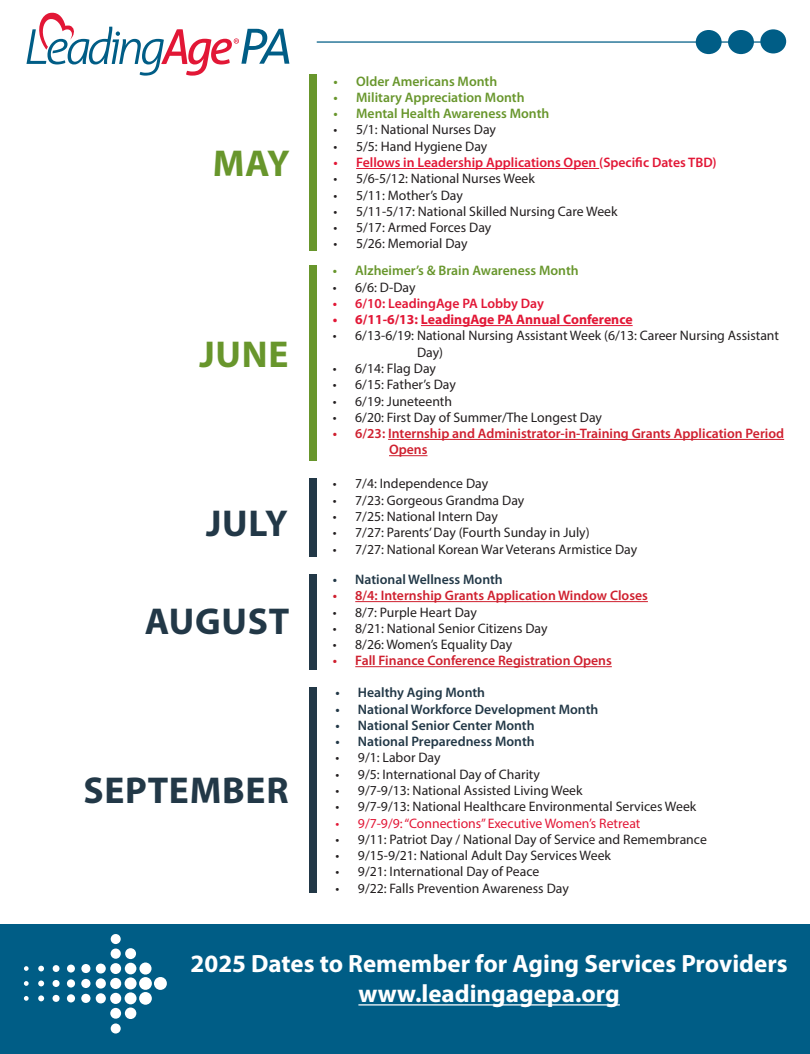
<style>
.page{position:relative;width:810px;height:1054px;background:#fff}
.page>*{position:absolute;margin:0;border:0;box-sizing:border-box;transform-origin:0 0}
.t1{font:700 37.5px "Myriad Pro";letter-spacing:.02em;color:#223847}
.t2{font:700 37.5px "Myriad Pro";letter-spacing:.02em;color:#68962c}
.t3{font:700 25px/30px "Myriad Pro";color:#fff;text-align:center}
.t4{font:13.75px "Myriad Pro";color:#231f20}
.t5{font:600 13.75px "Myriad Pro";color:#cf202f}
.t6{font:600 13.75px "Myriad Pro";color:#223847}
.t7{font:600 13.75px "Myriad Pro";color:#68962c}
.t8{font:600 13.75px "Myriad Pro";color:#e21736}
.t9{font:13.75px "Myriad Pro";color:#e21736}
.t10{font:700 13.75px "Myriad Pro";color:#e21736}
</style>
<div class="page">
<svg style="left:26px;top:13px;width:263px;height:63px"></svg>
<hr style="left:317px;top:41px;width:465px;height:2px;background:#005d86">
<div style="left:760px;top:29px;width:26px;height:24px;background:#005d86;border-radius:50%"></div>
<div style="left:728px;top:30px;width:26px;height:24px;background:#005d86;border-radius:50%"></div>
<div style="left:696px;top:30px;width:26px;height:24px;background:#005d86;border-radius:50%"></div>
<div style="left:0;top:923px;width:810px;height:130px;background:#005d86"></div>
<hr style="left:358px;top:1003px;width:262px;height:2px;background:#fff">
<div style="left:154px;top:976px;width:13px;height:13px;background:#fff;border-radius:50%"></div>
<div style="left:139px;top:976px;width:13px;height:13px;background:#fff;border-radius:50%"></div>
<div style="left:139px;top:991px;width:13px;height:13px;background:#fff;border-radius:50%"></div>
<div style="left:139px;top:962px;width:13px;height:12px;background:#fff;border-radius:50%"></div>
<div style="left:125px;top:977px;width:12px;height:12px;background:#fff;border-radius:50%"></div>
<svg style="left:125px;top:991px;width:12px;height:12px"></svg>
<div style="left:125px;top:962px;width:11px;height:11px;background:#fff;border-radius:50%"></div>
<svg style="left:125px;top:1006px;width:11px;height:12px"></svg>
<div style="left:110px;top:992px;width:11px;height:11px;background:#fff;border-radius:50%"></div>
<div style="left:110px;top:977px;width:11px;height:11px;background:#fff;border-radius:50%"></div>
<svg style="left:125px;top:947px;width:11px;height:11px"></svg>
<div style="left:110px;top:962px;width:11px;height:11px;background:#fff;border-radius:50%"></div>
<div style="left:110px;top:1007px;width:11px;height:11px;background:#fff;border-radius:50%"></div>
<div style="left:96px;top:977px;width:10px;height:11px;background:#fff;border-radius:50%"></div>
<div style="left:111px;top:948px;width:10px;height:10px;background:#fff;border-radius:50%"></div>
<div style="left:96px;top:992px;width:10px;height:11px;background:#fff;border-radius:50%"></div>
<div style="left:111px;top:1023px;width:10px;height:10px;background:#fff;border-radius:50%"></div>
<svg style="left:111px;top:933px;width:10px;height:10px"></svg>
<div style="left:96px;top:963px;width:10px;height:10px;background:#fff;border-radius:50%"></div>
<svg style="left:81px;top:978px;width:10px;height:9px"></svg>
<svg style="left:81px;top:993px;width:10px;height:9px"></svg>
<div style="left:81px;top:963px;width:9px;height:9px;background:#fff;border-radius:50%"></div>
<svg style="left:67px;top:978px;width:8px;height:9px"></svg>
<svg style="left:67px;top:993px;width:8px;height:9px"></svg>
<div style="left:67px;top:964px;width:8px;height:8px;background:#fff;border-radius:50%"></div>
<svg style="left:53px;top:979px;width:7px;height:7px"></svg>
<svg style="left:53px;top:994px;width:7px;height:7px"></svg>
<svg style="left:53px;top:964px;width:7px;height:7px"></svg>
<svg style="left:38px;top:995px;width:6px;height:5px"></svg>
<svg style="left:38px;top:980px;width:6px;height:6px"></svg>
<svg style="left:38px;top:965px;width:6px;height:6px"></svg>
<svg style="left:24px;top:981px;width:5px;height:4px"></svg>
<svg style="left:24px;top:996px;width:5px;height:4px"></svg>
<svg style="left:24px;top:966px;width:5px;height:4px"></svg>
<hr style="left:355px;top:601px;width:293px;height:1px;background:#cf202f">
<hr style="left:355px;top:666px;width:257px;height:1px;background:#cf202f">
<div style="left:309px;top:478px;width:8px;height:78px;background:#223847"></div>
<hr style="left:421px;top:325px;width:212px;height:1px;background:#e21736">
<hr style="left:388px;top:439px;width:396px;height:1px;background:#cf202f">
<hr style="left:389px;top:455px;width:38px;height:1px;background:#cf202f">
<div style="left:309px;top:265px;width:8px;height:195px;background:#68962c"></div>
<hr style="left:356px;top:168px;width:243px;height:1px;background:#e21736">
<div style="left:309px;top:74px;width:8px;height:177px;background:#68962c"></div>
<div style="left:309px;top:573px;width:8px;height:96px;background:#223847"></div>
<div style="left:309px;top:686px;width:8px;height:205px;background:#223847"></div>
<p class="t2" style="left:213px;top:138px;width:78px">MAY</p>
<p class="t2" style="left:199px;top:330px;width:91px">JUNE</p>
<p class="t1" style="left:206px;top:499px;width:83px">JULY</p>
<p class="t1" style="left:145px;top:596px;width:146px">AUGUST</p>
<p class="t1" style="left:83px;top:765px;width:207px">SEPTEMBER</p>
<p class="t7" style="left:334px;top:72px;width:165px">• Older Americans Month</p>
<p class="t7" style="left:334px;top:88px;width:193px">• Military Appreciation Month</p>
<p class="t7" style="left:334px;top:105px;width:217px">• Mental Health Awareness Month</p>
<p class="t4" style="left:334px;top:121px;width:164px">• 5/1: National Nurses Day</p>
<p class="t4" style="left:334px;top:137px;width:155px">• 5/5: Hand Hygiene Day</p>
<p class="t8" style="left:334px;top:154px;width:385px">• Fellows in Leadership Applications Open (Specific Dates TBD)</p>
<p class="t4" style="left:334px;top:170px;width:203px">• 5/6-5/12: National Nurses Week</p>
<p class="t4" style="left:334px;top:186px;width:131px">• 5/11: Mother’s Day</p>
<p class="t4" style="left:334px;top:203px;width:285px">• 5/11-5/17: National Skilled Nursing Care Week</p>
<p class="t4" style="left:334px;top:219px;width:159px">• 5/17: Armed Forces Day</p>
<p class="t4" style="left:334px;top:235px;width:135px">• 5/26: Memorial Day</p>
<p class="t7" style="left:333px;top:262px;width:248px">• Alzheimer’s &amp; Brain Awareness Month</p>
<p class="t4" style="left:333px;top:278px;width:84px">• 6/6: D-Day</p>
<p class="t8" style="left:333px;top:294px;width:213px">• 6/10: LeadingAge PA Lobby Day</p>
<p class="t10" style="left:333px;top:310px;width:301px">• 6/11-6/13: LeadingAge PA Annual Conference</p>
<p class="t4" style="left:333px;top:327px;width:448px">• 6/13-6/19: National Nursing Assistant Week (6/13: Career Nursing Assistant</p>
<p class="t4" style="left:417px;top:343px;width:28px">Day)</p>
<p class="t4" style="left:333px;top:360px;width:105px">• 6/14: Flag Day</p>
<p class="t4" style="left:333px;top:376px;width:125px">• 6/15: Father’s Day</p>
<p class="t4" style="left:333px;top:392px;width:121px">• 6/19: Juneteenth</p>
<p class="t4" style="left:333px;top:408px;width:271px">• 6/20: First Day of Summer/The Longest Day</p>
<p class="t5" style="left:333px;top:424px;width:453px">• 6/23: Internship and Administrator-in-Training Grants Application Period</p>
<p class="t5" style="left:389px;top:441px;width:40px">Opens</p>
<p class="t4" style="left:333px;top:475px;width:157px">• 7/4: Independence Day</p>
<p class="t4" style="left:333px;top:491px;width:193px">• 7/23: Gorgeous Grandma Day</p>
<p class="t4" style="left:333px;top:507px;width:167px">• 7/25: National Intern Day</p>
<p class="t4" style="left:333px;top:524px;width:258px">• 7/27: Parents’ Day (Fourth Sunday in July)</p>
<p class="t4" style="left:333px;top:540px;width:306px">• 7/27: National Korean War Veterans Armistice Day</p>
<p class="t6" style="left:333px;top:570px;width:172px">• National Wellness Month</p>
<p class="t5" style="left:333px;top:586px;width:317px">• 8/4: Internship Grants Application Window Closes</p>
<p class="t4" style="left:333px;top:603px;width:146px">• 8/7: Purple Heart Day</p>
<p class="t4" style="left:333px;top:619px;width:216px">• 8/21: National Senior Citizens Day</p>
<p class="t4" style="left:333px;top:635px;width:181px">• 8/26: Women’s Equality Day</p>
<p class="t5" style="left:333px;top:651px;width:281px">• Fall Finance Conference Registration Opens</p>
<p class="t6" style="left:335px;top:683px;width:151px">• Healthy Aging Month</p>
<p class="t6" style="left:335px;top:700px;width:264px">• National Workforce Development Month</p>
<p class="t6" style="left:335px;top:716px;width:201px">• National Senior Center Month</p>
<p class="t6" style="left:335px;top:732px;width:201px">• National Preparedness Month</p>
<p class="t4" style="left:335px;top:749px;width:107px">• 9/1: Labor Day</p>
<p class="t4" style="left:335px;top:765px;width:206px">• 9/5: International Day of Charity</p>
<p class="t4" style="left:335px;top:781px;width:249px">• 9/7-9/13: National Assisted Living Week</p>
<p class="t4" style="left:335px;top:797px;width:362px">• 9/7-9/13: National Healthcare Environmental Services Week</p>
<p class="t9" style="left:335px;top:814px;width:307px">• 9/7-9/9: “Connections” Executive Women’s Retreat</p>
<p class="t4" style="left:335px;top:830px;width:373px">• 9/11: Patriot Day / National Day of Service and Remembrance</p>
<p class="t4" style="left:335px;top:846px;width:277px">• 9/15-9/21: National Adult Day Services Week</p>
<p class="t4" style="left:335px;top:862px;width:205px">• 9/21: International Day of Peace</p>
<p class="t4" style="left:335px;top:879px;width:235px">• 9/22: Falls Prevention Awareness Day</p>
<h2 class="t3" style="left:191px;top:947px;width:599px">2025 Dates to Remember for Aging Services Providers www.leadingagepa.org</h2>
</div>
